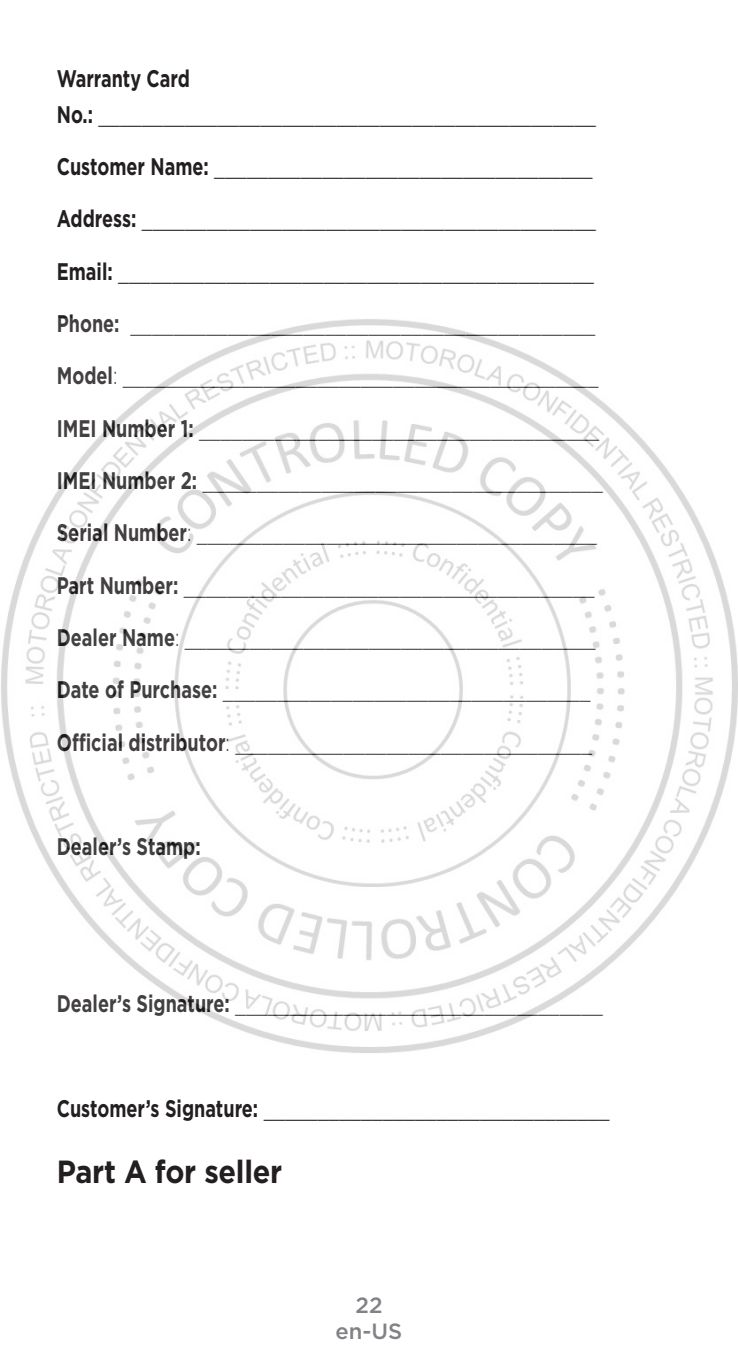
<style>
.page{position:relative;width:738px;height:1372px;background:#fff}
.page>*{position:absolute;margin:0;border:0;box-sizing:border-box;transform-origin:0 0}
.Heading_1__Boilerpla{font:700 32px "Gotham";letter-spacing:-.01em;color:#231f20;scale:.9 1}
.Body__Boilerplate{font:300 24px "Gotham";color:#231f20;scale:.75 1}
.Body__Boilerplate-2{font:700 24px "Gotham";color:#231f20;scale:.75 1}
.t1{font:500 22px/26.4px "Gotham";color:#808285;text-align:center}
.s1{font-weight:700}
</style>
<div class="page">
<img style="left:1px;top:319px;width:736px;height:734px">
<p class="Body__Boilerplate-2" style="left:57px;top:63px;width:179px">Warranty Card</p>
<p class="Body__Boilerplate" style="left:57px;top:99px;width:719px"><span class="s1">No.:</span> ______________________________________________</p>
<p class="Body__Boilerplate" style="left:57px;top:151px;width:715px"><span class="s1">Customer Name:</span> ___________________________________</p>
<p class="Body__Boilerplate" style="left:57px;top:204px;width:720px"><span class="s1">Address:</span> __________________________________________</p>
<p class="Body__Boilerplate" style="left:57px;top:256px;width:717px"><span class="s1">Email:</span> ____________________________________________</p>
<p class="Body__Boilerplate" style="left:57px;top:308px;width:719px"><span class="s1">Phone:</span> ___________________________________________</p>
<p class="Body__Boilerplate" style="left:57px;top:361px;width:723px"><span class="s1">Model</span>: ____________________________________________</p>
<p class="Body__Boilerplate" style="left:57px;top:413px;width:724px"><span class="s1">IMEI Number 1:</span> _____________________________________</p>
<p class="Body__Boilerplate" style="left:57px;top:465px;width:729px"><span class="s1">IMEI Number 2:</span> _____________________________________</p>
<p class="Body__Boilerplate" style="left:57px;top:518px;width:721px"><span class="s1">Serial Number</span>: _____________________________________</p>
<p class="Body__Boilerplate" style="left:57px;top:570px;width:718px"><span class="s1">Part Number:</span> ______________________________________</p>
<p class="Body__Boilerplate" style="left:57px;top:622px;width:719px"><span class="s1">Dealer Name</span>: ______________________________________</p>
<p class="Body__Boilerplate" style="left:57px;top:675px;width:712px"><span class="s1">Date of Purchase:</span> __________________________________</p>
<p class="Body__Boilerplate" style="left:57px;top:727px;width:714px"><span class="s1">Official distributor</span>: _________________________________</p>
<p class="Body__Boilerplate-2" style="left:57px;top:831px;width:193px">Dealer’s Stamp:</p>
<p class="Body__Boilerplate" style="left:57px;top:989px;width:729px"><span class="s1">Dealer’s Signature:</span> __________________________________</p>
<p class="Body__Boilerplate" style="left:57px;top:1093px;width:738px"><span class="s1">Customer’s Signature:</span> ________________________________</p>
<p class="Heading_1__Boilerpla" style="left:57px;top:1151px;width:252px">Part A for seller</p>
<p class="t1" style="left:335px;top:1291px;width:68px">22 en-US</p>
</div>
